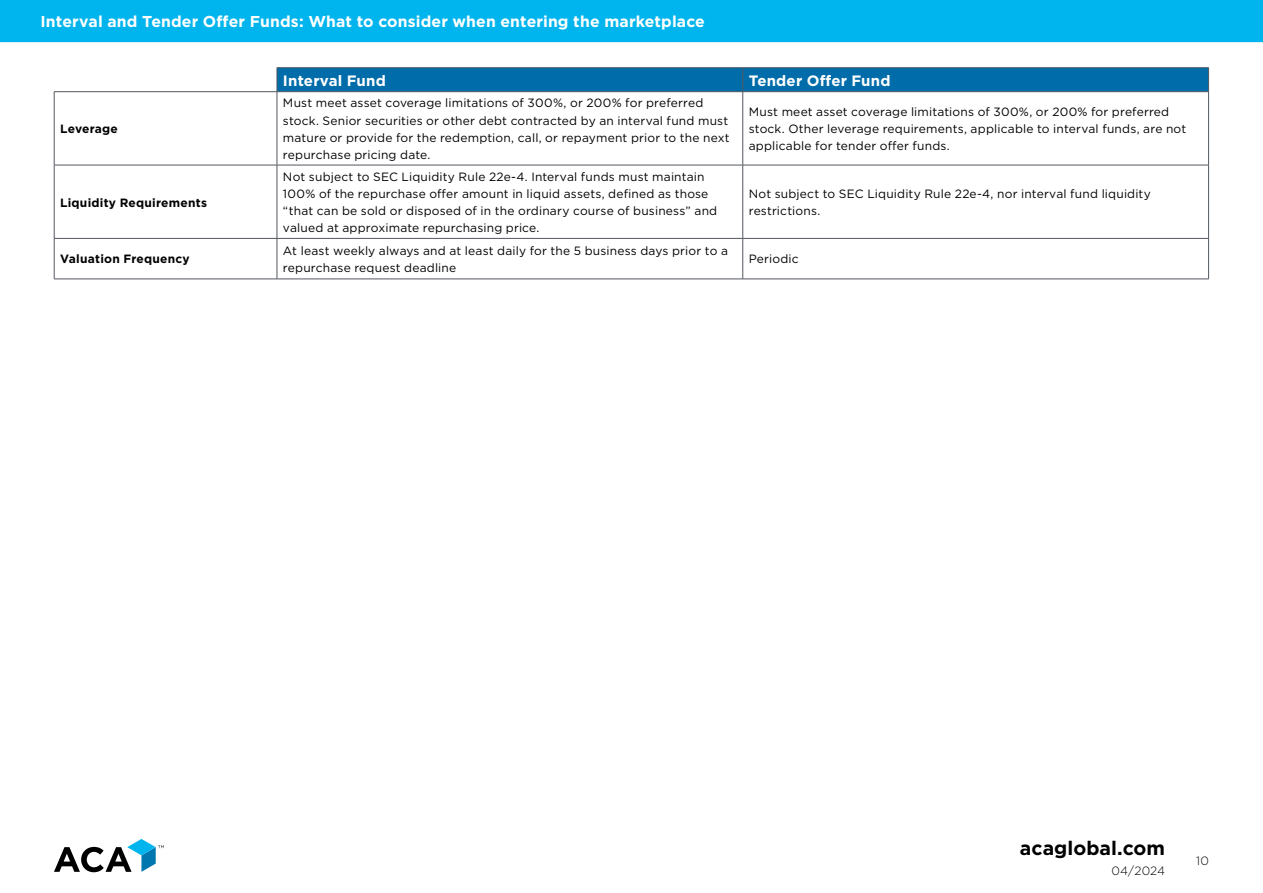
<style>
.page{position:relative;width:1263px;height:893px;background:#fff}
.page>*{position:absolute;margin:0;border:0;box-sizing:border-box;transform-origin:0 0}
.t1{font:700 19.5px "Gotham";color:#000}
.t2{font:700 15.75px "Gotham";letter-spacing:.01em;color:#fff}
.t3{font:700 15px "Gotham";letter-spacing:.01em;color:#fff}
.t4{font:12px/17.2px "Gotham";letter-spacing:.015em;color:#000}
.t5{font:700 12px "Gotham";letter-spacing:.02em;color:#000}
.t6{font:300 12px "Gotham";letter-spacing:.015em;color:#000}
</style>
<div class="page">
<div style="left:0;top:0;width:1263px;height:42px;background:#00b5ed"></div>
<svg style="left:54px;top:839px;width:110px;height:33px"></svg>
<hr style="left:277px;top:67px;width:466px;height:1px;background:#53585f">
<hr style="left:743px;top:67px;width:466px;height:1px;background:#53585f">
<hr style="left:54px;top:92px;width:1px;height:73px;background:#53585f">
<hr style="left:277px;top:92px;width:1px;height:73px;background:#53585f">
<hr style="left:742px;top:92px;width:1px;height:73px;background:#53585f">
<hr style="left:1208px;top:92px;width:1px;height:73px;background:#53585f">
<hr style="left:54px;top:165px;width:223px;height:1px;background:#53585f">
<hr style="left:54px;top:165px;width:1px;height:73px;background:#53585f">
<hr style="left:277px;top:165px;width:466px;height:1px;background:#53585f">
<hr style="left:277px;top:165px;width:1px;height:73px;background:#53585f">
<hr style="left:743px;top:165px;width:466px;height:1px;background:#53585f">
<hr style="left:742px;top:165px;width:1px;height:73px;background:#53585f">
<hr style="left:1208px;top:165px;width:1px;height:73px;background:#53585f">
<hr style="left:54px;top:238px;width:223px;height:1px;background:#53585f">
<hr style="left:54px;top:239px;width:1px;height:40px;background:#53585f">
<hr style="left:277px;top:238px;width:466px;height:1px;background:#53585f">
<hr style="left:277px;top:239px;width:1px;height:40px;background:#53585f">
<hr style="left:743px;top:238px;width:466px;height:1px;background:#53585f">
<hr style="left:742px;top:239px;width:1px;height:40px;background:#53585f">
<hr style="left:1208px;top:239px;width:1px;height:40px;background:#53585f">
<hr style="left:54px;top:279px;width:223px;height:1px;background:#53585f">
<hr style="left:277px;top:279px;width:466px;height:1px;background:#53585f">
<hr style="left:743px;top:279px;width:466px;height:1px;background:#53585f">
<svg style="left:277px;top:68px;width:932px;height:24px;background:#046ba5"></svg>
<hr style="left:54px;top:91px;width:223px;height:1px;background:#53585f">
<h2 class="t2" style="left:40px;top:11px;width:666px">Interval and Tender Offer Funds: What to consider when entering the marketplace</h2>
<p class="t5" style="left:60px;top:121px;width:59px">Leverage</p>
<p class="t5" style="left:60px;top:194px;width:148px">Liquidity Requirements</p>
<p class="t3" style="left:283px;top:70px;width:104px">Interval Fund</p>
<p class="t3" style="left:749px;top:70px;width:143px">Tender Offer Fund</p>
<p class="t4" style="left:283px;top:94px;width:448px">Must meet asset coverage limitations of 300%, or 200% for preferred stock. Senior securities or other debt contracted by an interval fund must mature or provide for the redemption, call, or repayment prior to the next repurchase pricing date.</p>
<p class="t4" style="left:749px;top:103px;width:439px">Must meet asset coverage limitations of 300%, or 200% for preferred stock. Other leverage requirements, applicable to interval funds, are not applicable for tender offer funds.</p>
<p class="t4" style="left:283px;top:167px;width:436px">Not subject to SEC Liquidity Rule 22e-4. Interval funds must maintain 100% of the repurchase offer amount in liquid assets, defined as those “that can be sold or disposed of in the ordinary course of business” and valued at approximate repurchasing price.</p>
<p class="t4" style="left:749px;top:185px;width:404px">Not subject to SEC Liquidity Rule 22e-4, nor interval fund liquidity restrictions.</p>
<p class="t5" style="left:60px;top:251px;width:131px">Valuation Frequency</p>
<p class="t4" style="left:283px;top:242px;width:446px">At least weekly always and at least daily for the 5 business days prior to a repurchase request deadline</p>
<p class="t4" style="left:749px;top:250px;width:51px">Periodic</p>
<h1 class="t1" style="left:1020px;top:835px;width:147px">acaglobal.com</h1>
<p class="t6" style="left:1111px;top:863px;width:55px">04/2024</p>
<p class="t6" style="left:1196px;top:853px;width:14px">10</p>
</div>
